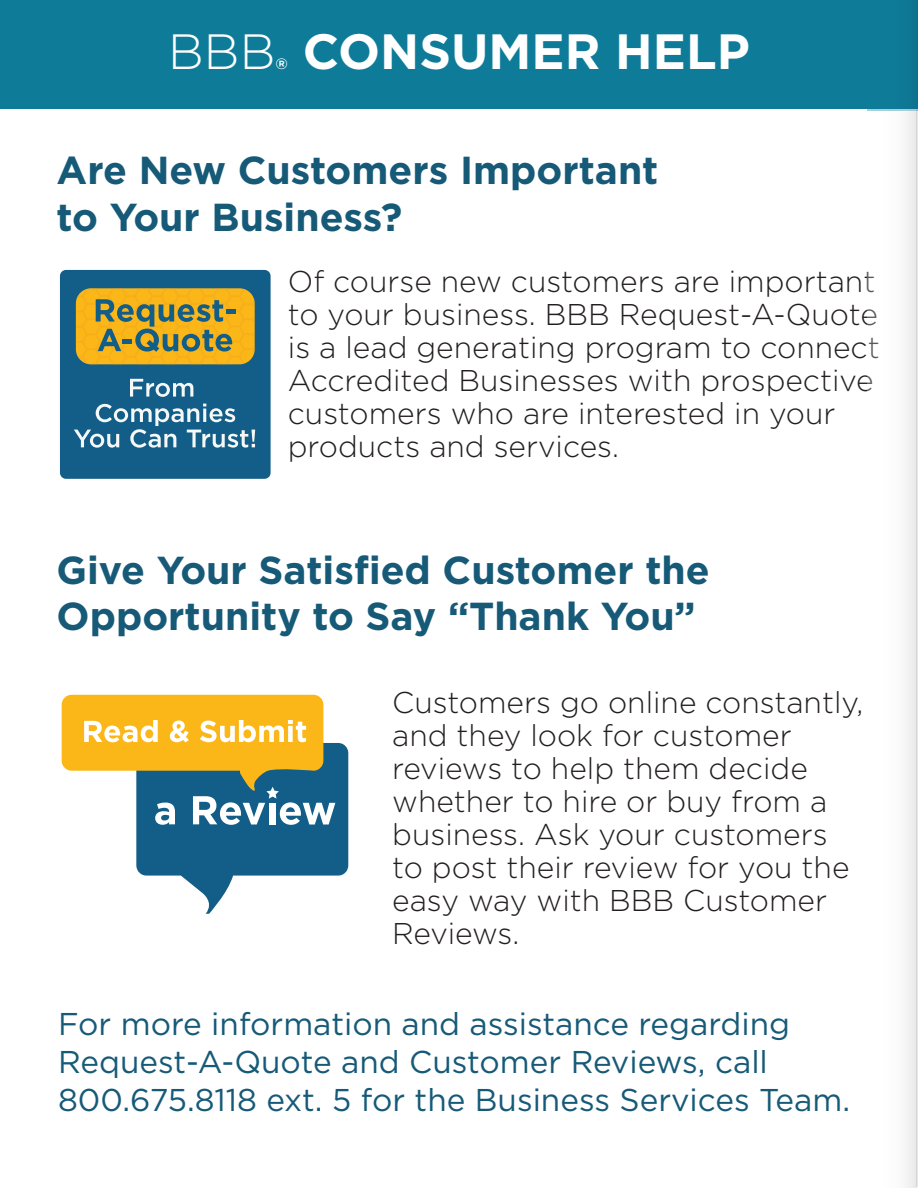
<style>
.page{position:relative;width:918px;height:1188px;background:#fff}
.page>*{position:absolute;margin:0;border:0;box-sizing:border-box;transform-origin:0 0}
.t1{font:700 49.5px "Gotham";color:#fff}
.t2{font:300 49.5px "Gotham";color:#fff}
.t3{font:700 39px/46.8px "Gotham";color:#165a78}
.t4{font:31.5px/37.8px "Gotham";color:#165a78}
.t5{font:300 30px/33px "Gotham";color:#231f20}
.t6{font:700 15px "Gotham";color:#fff}
</style>
<div class="page">
<div style="left:0;top:0;width:918px;height:109px;background:#0e7c99"></div>
<div style="left:60px;top:270px;width:211px;height:209px;background:#135e89;border-radius:6px"></div>
<svg style="left:76px;top:288px;width:179px;height:76px"></svg>
<svg style="left:130px;top:379px;width:63px;height:18px"></svg>
<svg style="left:74px;top:404px;width:181px;height:44px"></svg>
<svg style="left:62px;top:695px;width:286px;height:219px"></svg>
<hr style="left:917px;top:110px;width:1px;height:1076px;background:#e8e7e7">
<div style="left:868px;top:1px;width:49px;height:109px;background:#0e7b98"></div>
<p class="t2" style="left:168px;top:25px;width:109px">BBB</p>
<p class="t6" style="left:275px;top:55px;width:14px">®</p>
<p class="t1" style="left:303px;top:23px;width:449px">CONSUMER HELP</p>
<p class="t3" style="left:57px;top:146px;width:603px">Are New Customers Important to Your Business?</p>
<p class="t5" style="left:288px;top:265px;width:593px">Of course new customers are important to your business. BBB Request-A-Quote is a lead generating program to connect Accredited Businesses with prospective customers who are interested in your products and services.</p>
<p class="t3" style="left:57px;top:546px;width:655px">Give Your Satisfied Customer the<br>Opportunity to Say “Thank You”</p>
<p class="t5" style="left:392px;top:686px;width:473px">Customers go online constantly, and they look for customer reviews to help them decide whether to hire or buy from a business. Ask your customers to post their review for you the easy way with BBB Customer<br>Reviews.</p>
<p class="t4" style="left:58px;top:1005px;width:794px">For more information and assistance regarding<br>Request-A-Quote and Customer Reviews, call<br>800.675.8118 ext. 5 for the Business Services Team.</p>
</div>
